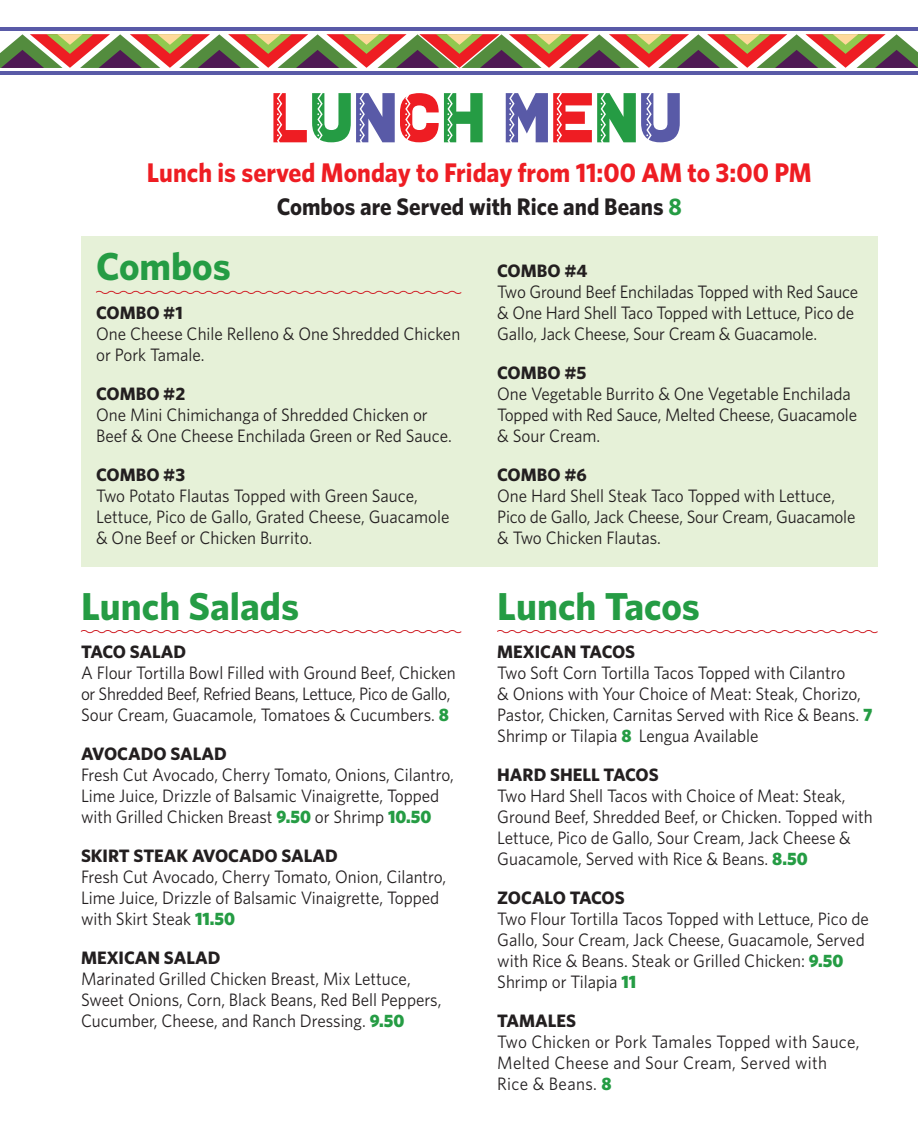
<style>
.page{position:relative;width:918px;height:1134px;background:#fff}
.page>*{position:absolute;margin:0;border:0;box-sizing:border-box;transform-origin:0 0}
.t1{font:72px "Ambystoma Mexicanum";color:#ee1d23}
.sections{font:700 39px "Whitney";color:#259c44}
.body_text{font:700 27px "Whitney";color:#ee1d23;scale:.95 1}
.body_text-2{font:700 24px "Whitney";color:#231f20;scale:.95 1}
.body_text-3{font:18px/21px "Whitney";color:#231f20;scale:.95 1}
.headers{font:700 18px "Whitney";color:#231f20}
.body_text-4{font:18px/21px "Whitney";letter-spacing:.02em;color:#231f20;scale:.95 1}
.headers-2{font:18px/21px "Whitney";color:#231f20;scale:.95 1}
.headers-3{font:700 18px "Whitney";letter-spacing:-.02em;color:#231f20}
.s1{color:#259c44}
.s2{color:#595aa7}
.s3{font-weight:900;color:#259c44}
</style>
<div class="page">
<svg style="left:0;top:34px;width:918px;height:34px"></svg>
<hr style="left:0;top:27px;width:918px;height:3px;background:#595aa7">
<hr style="left:0;top:71px;width:918px;height:4px;background:#595aa7">
<div style="left:81px;top:237px;width:797px;height:330px;background:#e6f1d8"></div>
<svg style="left:80px;top:630px;width:382px;height:4px"></svg>
<svg style="left:497px;top:630px;width:381px;height:4px"></svg>
<svg style="left:96px;top:290px;width:366px;height:4px"></svg>
<p class="t1" style="left:273px;top:77px;width:413px">L<span class="s1">U</span><span class="s2">N</span>c<span class="s1">H</span> <span class="s2">M</span>E<span class="s1">N</span><span class="s2">U</span></p>
<p class="body_text" style="left:147px;top:157px;width:701px">Lunch is served Monday to Friday from 11:00 AM to 3:00 PM</p>
<p class="body_text-2" style="left:277px;top:192px;width:428px">Combos are Served with Rice and Beans <span class="s1">8</span></p>
<p class="sections" style="left:96px;top:243px;width:136px">Combos</p>
<p class="headers" style="left:96px;top:301px;width:88px">COMBO #1</p>
<p class="headers-2" style="left:96px;top:322px;width:385px">One Cheese Chile Relleno &amp; One Shredded Chicken or Pork Tamale.</p>
<p class="headers" style="left:96px;top:382px;width:91px">COMBO #2</p>
<p class="body_text-3" style="left:96px;top:403px;width:376px">One Mini Chimichanga of Shredded Chicken or<br>Beef &amp; One Cheese Enchilada Green or Red Sauce.</p>
<p class="headers" style="left:96px;top:463px;width:91px">COMBO #3</p>
<p class="body_text-3" style="left:96px;top:484px;width:374px">Two Potato Flautas Topped with Green Sauce,<br>Lettuce, Pico de Gallo, Grated Cheese, Guacamole &amp; One Beef or Chicken Burrito.</p>
<p class="sections" style="left:81px;top:582px;width:220px">Lunch Salads</p>
<p class="headers" style="left:81px;top:640px;width:107px">TACO SALAD</p>
<p class="body_text-3" style="left:81px;top:662px;width:396px">A Flour Tortilla Bowl Filled with Ground Beef, Chicken or Shredded Beef, Refried Beans, Lettuce, Pico de Gallo,<br>Sour Cream, Guacamole, Tomatoes &amp; Cucumbers. <span class="s3">8</span></p>
<p class="headers" style="left:81px;top:742px;width:147px">AVOCADO SALAD</p>
<p class="body_text-3" style="left:81px;top:764px;width:394px">Fresh Cut Avocado, Cherry Tomato, Onions, Cilantro,<br>Lime Juice, Drizzle of Balsamic Vinaigrette, Topped with Grilled Chicken Breast <span class="s3">9.50</span> or Shrimp <span class="s3">10.50</span></p>
<p class="headers" style="left:81px;top:844px;width:258px">SKIRT STEAK AVOCADO SALAD</p>
<p class="body_text-3" style="left:81px;top:866px;width:386px">Fresh Cut Avocado, Cherry Tomato, Onion, Cilantro,<br>Lime Juice, Drizzle of Balsamic Vinaigrette, Topped with Skirt Steak <span class="s3">11.50</span></p>
<p class="headers" style="left:81px;top:946px;width:141px">MEXICAN SALAD</p>
<p class="body_text-3" style="left:81px;top:968px;width:381px">Marinated Grilled Chicken Breast, Mix Lettuce,<br>Sweet Onions, Corn, Black Beans, Red Bell Peppers,<br>Cucumber, Cheese, and Ranch Dressing. <span class="s3">9.50</span></p>
<p class="headers" style="left:497px;top:260px;width:92px">COMBO #4</p>
<p class="body_text-3" style="left:497px;top:281px;width:381px">Two Ground Beef Enchiladas Topped with Red Sauce &amp; One Hard Shell Taco Topped with Lettuce, Pico de<br>Gallo, Jack Cheese, Sour Cream &amp; Guacamole.</p>
<p class="headers" style="left:497px;top:362px;width:91px">COMBO #5</p>
<p class="body_text-3" style="left:497px;top:383px;width:380px">One Vegetable Burrito &amp; One Vegetable Enchilada<br>Topped with Red Sauce, Melted Cheese, Guacamole &amp; Sour Cream.</p>
<p class="headers" style="left:497px;top:464px;width:91px">COMBO #6</p>
<p class="body_text-3" style="left:497px;top:485px;width:379px">One Hard Shell Steak Taco Topped with Lettuce,<br>Pico de Gallo, Jack Cheese, Sour Cream, Guacamole &amp; Two Chicken Flautas.</p>
<p class="sections" style="left:497px;top:582px;width:204px">Lunch Tacos</p>
<p class="headers" style="left:497px;top:640px;width:140px">MEXICAN TACOS</p>
<p class="body_text-3" style="left:497px;top:662px;width:396px">Two Soft Corn Tortilla Tacos Topped with Cilantro<br>&amp; Onions with Your Choice of Meat: Steak, Chorizo, Pastor, Chicken, Carnitas Served with Rice &amp; Beans. <span class="s3">7<br></span>Shrimp or Tilapia <span class="s3">8</span> Lengua Available</p>
<p class="headers" style="left:497px;top:763px;width:163px">HARD SHELL TACOS</p>
<p class="body_text-3" style="left:497px;top:785px;width:397px">Two Hard Shell Tacos with Choice of Meat: Steak, Ground Beef, Shredded Beef, or Chicken. Topped with Lettuce, Pico de Gallo, Sour Cream, Jack Cheese &amp; Guacamole, Served with Rice &amp; Beans. <span class="s3">8.50</span></p>
<p class="headers-3" style="left:497px;top:886px;width:129px">ZOCALO TACOS</p>
<p class="body_text-3" style="left:497px;top:908px;width:393px">Two Flour Tortilla Tacos Topped with Lettuce, Pico de Gallo, Sour Cream, Jack Cheese, Guacamole, Served with Rice &amp; Beans. Steak or Grilled Chicken: <span class="s3">9.50<br></span>Shrimp or Tilapia <span class="s3">11</span></p>
<p class="headers" style="left:497px;top:1009px;width:80px">TAMALES</p>
<p class="body_text-4" style="left:497px;top:1031px;width:383px">Two Chicken or Pork Tamales Topped with Sauce,<br>Melted Cheese and Sour Cream, Served with<br>Rice &amp; Beans. <span class="s3">8</span></p>
</div>
